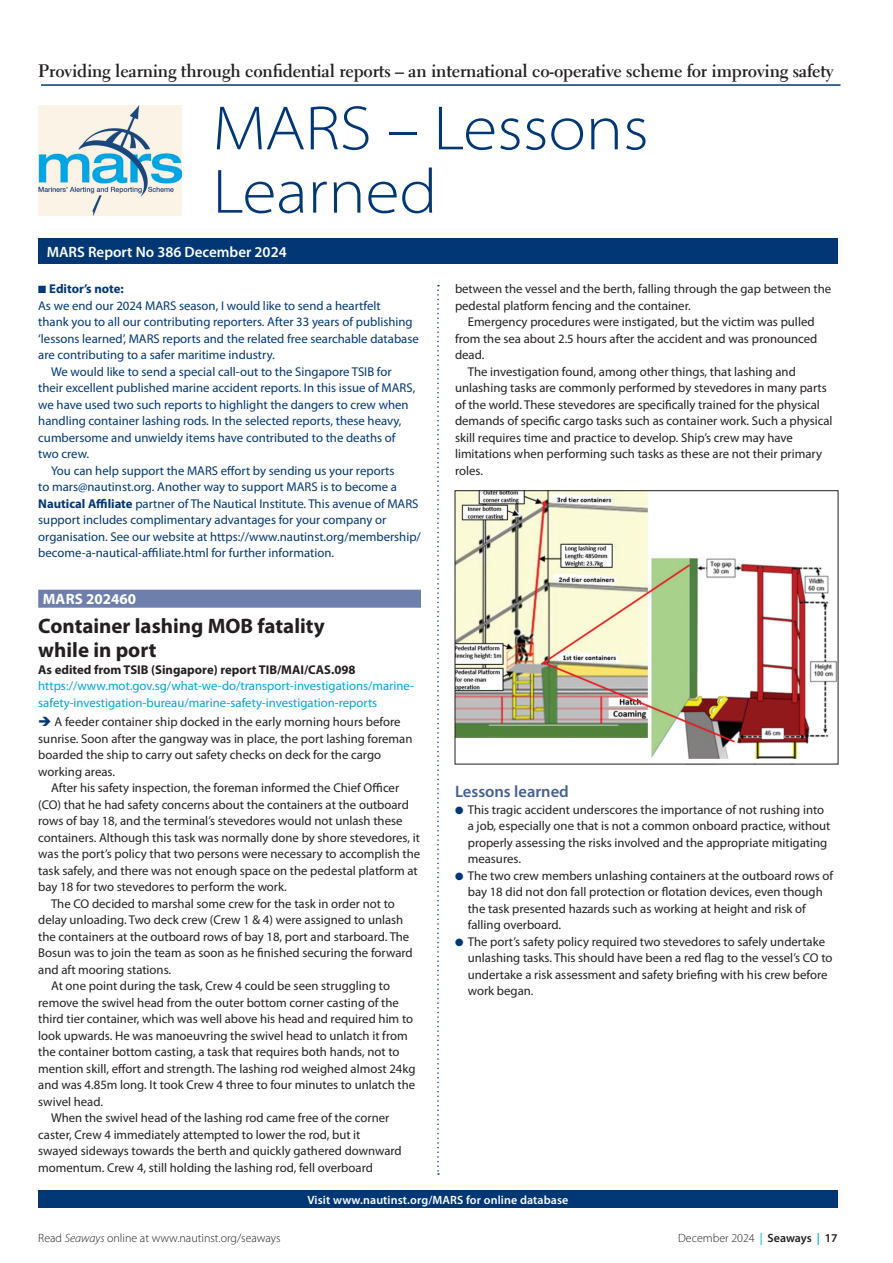
<style>
.page{position:relative;width:893px;height:1263px;background:#fff}
.page>*{position:absolute;margin:0;border:0;box-sizing:border-box;transform-origin:0 0}
.t1{font:300 semi-expanded 63px/63.3px "Myriad Pro";color:#013775}
.t2{font:700 21px/24px "Myriad Pro";color:#231f20}
.t3{font:700 18px "Electra LT Std";letter-spacing:-.01em;color:#231f20}
.t4{font:600 16.5px "Myriad Pro";color:#435f94}
.t5{font:600 15px "Myriad Pro";color:#fff}
.t6{font:700 15px "Myriad Pro";color:#fff}
.t7{font:12.75px/16.5px "Myriad Pro";color:#231f20}
.t8{font:12.75px "Myriad Pro";color:#013775}
.t9{font:12.75px/16.5px "Myriad Pro";color:#00a5e3}
.t10{font:700 12.75px "Myriad Pro";color:#231f20}
.t11{font:700 12.75px "Myriad Pro";color:#013775}
.t12{font:300 12px "Myriad Pro";color:#231f20}
.t13{font:600 12px "Myriad Pro";letter-spacing:.01em;color:#fff}
.s1{font-weight:700}
.s2{color:#013775}
.s3{font-style:italic}
.s4{font-weight:400;color:#00a5e3}
.s5{font-weight:600}
.s6{font-weight:600;color:#00a5e3}
</style>
<div class="page">
<hr style="left:41px;top:84px;width:799px;height:2px;background:#013775">
<img style="left:38px;top:105px;width:144px;height:110px">
<div style="left:38px;top:238px;width:800px;height:26px;background:#013775"></div>
<svg style="left:437px;top:285px;width:2px;height:890px"></svg>
<div style="left:38px;top:1191px;width:800px;height:17px;background:#013775"></div>
<div style="left:38px;top:590px;width:383px;height:18px;background:#6e7fad"></div>
<img style="left:457px;top:492px;width:379px;height:267px">
<div style="left:455px;top:490px;width:383px;height:274px;border:1px solid #231f20"></div>
<h3 class="t3" style="left:38px;top:59px;width:797px">Providing learning through confidential reports – an international co-operative scheme for improving safety</h3>
<h1 class="t1" style="left:213px;top:97px;width:438px">MARS – Lessons<br>Learned</h1>
<p class="t5" style="left:47px;top:242px;width:241px">MARS Report No 386 December 2024</p>
<p class="t11" style="left:38px;top:281px;width:87px">■ Editor’s note:</p>
<p class="t8" style="left:38px;top:298px;width:344px">As we end our 2024 MARS season, I would like to send a heartfelt</p>
<p class="t8" style="left:38px;top:314px;width:376px">thank you to all our contributing reporters. After 33 years of publishing</p>
<p class="t8" style="left:38px;top:331px;width:382px">‘lessons learned’, MARS reports and the related free searchable database</p>
<p class="t8" style="left:38px;top:347px;width:238px">are contributing to a safer maritime industry.</p>
<p class="t8" style="left:51px;top:364px;width:342px">We would like to send a special call-out to the Singapore TSIB for</p>
<p class="t8" style="left:38px;top:380px;width:379px">their excellent published marine accident reports. In this issue of MARS,</p>
<p class="t8" style="left:38px;top:397px;width:372px">we have used two such reports to highlight the dangers to crew when</p>
<p class="t8" style="left:38px;top:413px;width:365px">handling container lashing rods. In the selected reports, these heavy,</p>
<p class="t8" style="left:38px;top:430px;width:359px">cumbersome and unwieldy items have contributed to the deaths of</p>
<p class="t8" style="left:38px;top:446px;width:52px">two crew.</p>
<p class="t8" style="left:51px;top:463px;width:345px">You can help support the MARS effort by sending us your reports</p>
<p class="t8" style="left:38px;top:479px;width:360px">to mars@nautinst.org. Another way to support MARS is to become a</p>
<p class="t8" style="left:38px;top:496px;width:382px"><span class="s1">Nautical Affiliate</span> partner of The Nautical Institute. This avenue of MARS</p>
<p class="t8" style="left:38px;top:512px;width:350px">support includes complimentary advantages for your company or</p>
<p class="t8" style="left:38px;top:529px;width:384px">organisation. See our website at https://www.nautinst.org/membership/</p>
<p class="t8" style="left:38px;top:545px;width:297px">become-a-nautical-affiliate.html for further information.</p>
<p class="t6" style="left:43px;top:589px;width:95px">MARS 202460</p>
<h2 class="t2" style="left:38px;top:613px;width:288px">Container lashing MOB fatality while in port</h2>
<p class="t10" style="left:38px;top:661px;width:319px">As edited from TSIB (Singapore) report TIB/MAI/CAS.098</p>
<p class="t9" style="left:38px;top:677px;width:377px">https://www.mot.gov.sg/what-we-do/transport-investigations/marine&shy;safety-investigation-bureau/marine-safety-investigation-reports</p>
<p class="t7" style="left:38px;top:713px;width:376px"><span class="s2">➔</span> A feeder container ship docked in the early morning hours before sunrise. Soon after the gangway was in place, the port lashing foreman boarded the ship to carry out safety checks on deck for the cargo working areas.</p>
<p class="t7" style="left:51px;top:779px;width:350px">After his safety inspection, the foreman informed the Chief Officer</p>
<p class="t7" style="left:38px;top:796px;width:372px">(CO) that he had safety concerns about the containers at the outboard</p>
<p class="t7" style="left:38px;top:812px;width:366px">rows of bay 18, and the terminal’s stevedores would not unlash these</p>
<p class="t7" style="left:38px;top:829px;width:383px">containers. Although this task was normally done by shore stevedores, it</p>
<p class="t7" style="left:38px;top:845px;width:383px">was the port’s policy that two persons were necessary to accomplish the</p>
<p class="t7" style="left:38px;top:862px;width:381px">task safely, and there was not enough space on the pedestal platform at</p>
<p class="t7" style="left:38px;top:878px;width:250px">bay 18 for two stevedores to perform the work.</p>
<p class="t7" style="left:51px;top:895px;width:345px">The CO decided to marshal some crew for the task in order not to</p>
<p class="t7" style="left:38px;top:911px;width:367px">delay unloading. Two deck crew (Crew 1 &amp; 4) were assigned to unlash</p>
<p class="t7" style="left:38px;top:928px;width:373px">the containers at the outboard rows of bay 18, port and starboard. The</p>
<p class="t7" style="left:38px;top:944px;width:376px">Bosun was to join the team as soon as he finished securing the forward</p>
<p class="t7" style="left:38px;top:961px;width:134px">and aft mooring stations.</p>
<p class="t7" style="left:51px;top:977px;width:340px">At one point during the task, Crew 4 could be seen struggling to</p>
<p class="t7" style="left:38px;top:994px;width:362px">remove the swivel head from the outer bottom corner casting of the</p>
<p class="t7" style="left:38px;top:1010px;width:376px">third tier container, which was well above his head and required him to</p>
<p class="t7" style="left:38px;top:1027px;width:371px">look upwards. He was manoeuvring the swivel head to unlatch it from</p>
<p class="t7" style="left:38px;top:1043px;width:363px">the container bottom casting, a task that requires both hands, not to</p>
<p class="t7" style="left:38px;top:1060px;width:379px">mention skill, effort and strength. The lashing rod weighed almost 24kg</p>
<p class="t7" style="left:38px;top:1076px;width:378px">and was 4.85m long. It took Crew 4 three to four minutes to unlatch the</p>
<p class="t7" style="left:38px;top:1093px;width:66px">swivel head.</p>
<p class="t7" style="left:51px;top:1109px;width:340px">When the swivel head of the lashing rod came free of the corner</p>
<p class="t7" style="left:38px;top:1126px;width:324px">caster, Crew 4 immediately attempted to lower the rod, but it</p>
<p class="t7" style="left:38px;top:1142px;width:365px">swayed sideways towards the berth and quickly gathered downward</p>
<p class="t7" style="left:38px;top:1159px;width:336px">momentum. Crew 4, still holding the lashing rod, fell overboard</p>
<p class="t7" style="left:455px;top:280px;width:378px">between the vessel and the berth, falling through the gap between the pedestal platform fencing and the container.</p>
<p class="t7" style="left:468px;top:313px;width:348px">Emergency procedures were instigated, but the victim was pulled</p>
<p class="t7" style="left:455px;top:330px;width:364px">from the sea about 2.5 hours after the accident and was pronounced</p>
<p class="t7" style="left:455px;top:346px;width:31px">dead.</p>
<p class="t7" style="left:468px;top:363px;width:330px">The investigation found, among other things, that lashing and</p>
<p class="t7" style="left:455px;top:379px;width:373px">unlashing tasks are commonly performed by stevedores in many parts</p>
<p class="t7" style="left:455px;top:396px;width:366px">of the world. These stevedores are specifically trained for the physical</p>
<p class="t7" style="left:455px;top:412px;width:379px">demands of specific cargo tasks such as container work. Such a physical</p>
<p class="t7" style="left:455px;top:429px;width:340px">skill requires time and practice to develop. Ship’s crew may have</p>
<p class="t7" style="left:455px;top:445px;width:369px">limitations when performing such tasks as these are not their primary</p>
<p class="t7" style="left:455px;top:462px;width:29px">roles.</p>
<p class="t4" style="left:455px;top:781px;width:115px">Lessons learned</p>
<p class="t7" style="left:468px;top:801px;width:364px;text-indent:-13px"><span class="s2">●</span> This tragic accident underscores the importance of not rushing into a job, especially one that is not a common onboard practice, without properly assessing the risks involved and the appropriate mitigating measures.</p>
<p class="t7" style="left:468px;top:867px;width:367px;text-indent:-13px"><span class="s2">●</span> The two crew members unlashing containers at the outboard rows of bay 18 did not don fall protection or flotation devices, even though the task presented hazards such as working at height and risk of falling overboard.</p>
<p class="t7" style="left:468px;top:933px;width:366px;text-indent:-13px"><span class="s2">●</span> The port’s safety policy required two stevedores to safely undertake unlashing tasks. This should have been a red flag to the vessel’s CO to undertake a risk assessment and safety briefing with his crew before work began.</p>
<p class="t13" style="left:307px;top:1192px;width:262px">Visit www.nautinst.org/MARS for online database</p>
<p class="t12" style="left:38px;top:1231px;width:244px">Read <span class="s3">Seaways</span> online at www.nautinst.org/seaways</p>
<p class="t12" style="left:678px;top:1231px;width:161px">December 2024 <span class="s4">|</span> <span class="s5">Seaways</span> <span class="s6">|</span> <span class="s5">17</span></p>
</div>
